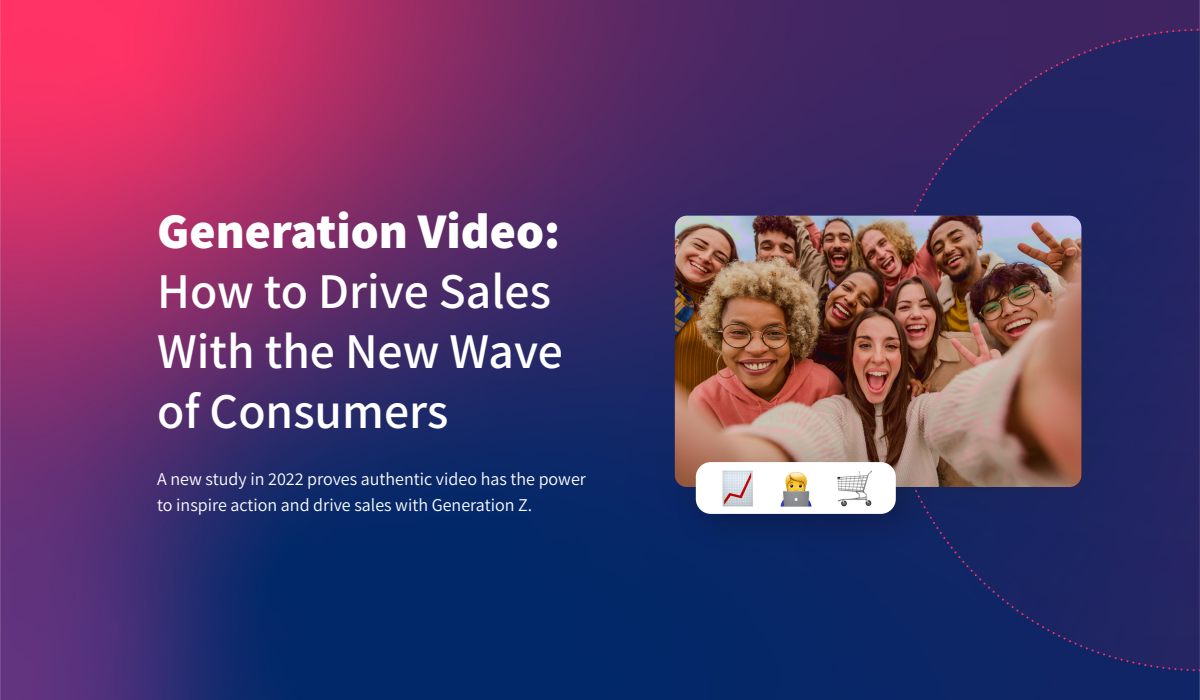
<style>
.page{position:relative;width:1200px;height:700px;background:#fff}
.page>*{position:absolute;margin:0;border:0;box-sizing:border-box;transform-origin:0 0}
.t1{font:600 50px/60px "Assistant";color:#fff}
.t2{font:800 50px "Assistant";color:#fff}
.t3{font:18px/26px "Assistant";color:#fff}
</style>
<div class="page">
<img style="left:0;top:0;width:853px;height:700px">
<svg style="left:853px;top:0;width:347px;height:700px;background:#282563"></svg>
<img style="left:853px;top:30px;width:347px;height:647px">
<svg style="left:881px;top:28px;width:319px;height:321px;background:#2a2463"></svg>
<svg style="left:881px;top:354px;width:319px;height:318px;background:#1b2564"></svg>
<div style="left:649px;top:190px;width:474px;height:339px;background:#000;opacity:.15"></div>
<img style="left:675px;top:216px;width:406px;height:271px">
<div style="left:670px;top:436px;width:267px;height:120px;background:#000;opacity:.25"></div>
<div style="left:696px;top:462px;width:200px;height:52px;background:#fff;border-radius:15px"></div>
<img style="left:722px;top:470px;width:31px;height:37px">
<img style="left:780px;top:471px;width:32px;height:36px">
<img style="left:837px;top:470px;width:35px;height:37px">
<h1 class="t2" style="left:157px;top:197px;width:404px">Generation Video:</h1>
<h1 class="t1" style="left:157px;top:259px;width:407px">How to Drive Sales<br>With the New Wave of Consumers</h1>
<p class="t3" style="left:157px;top:465px;width:430px">A new study in 2022 proves authentic video has the power to inspire action and drive sales with Generation Z.</p>
</div>
